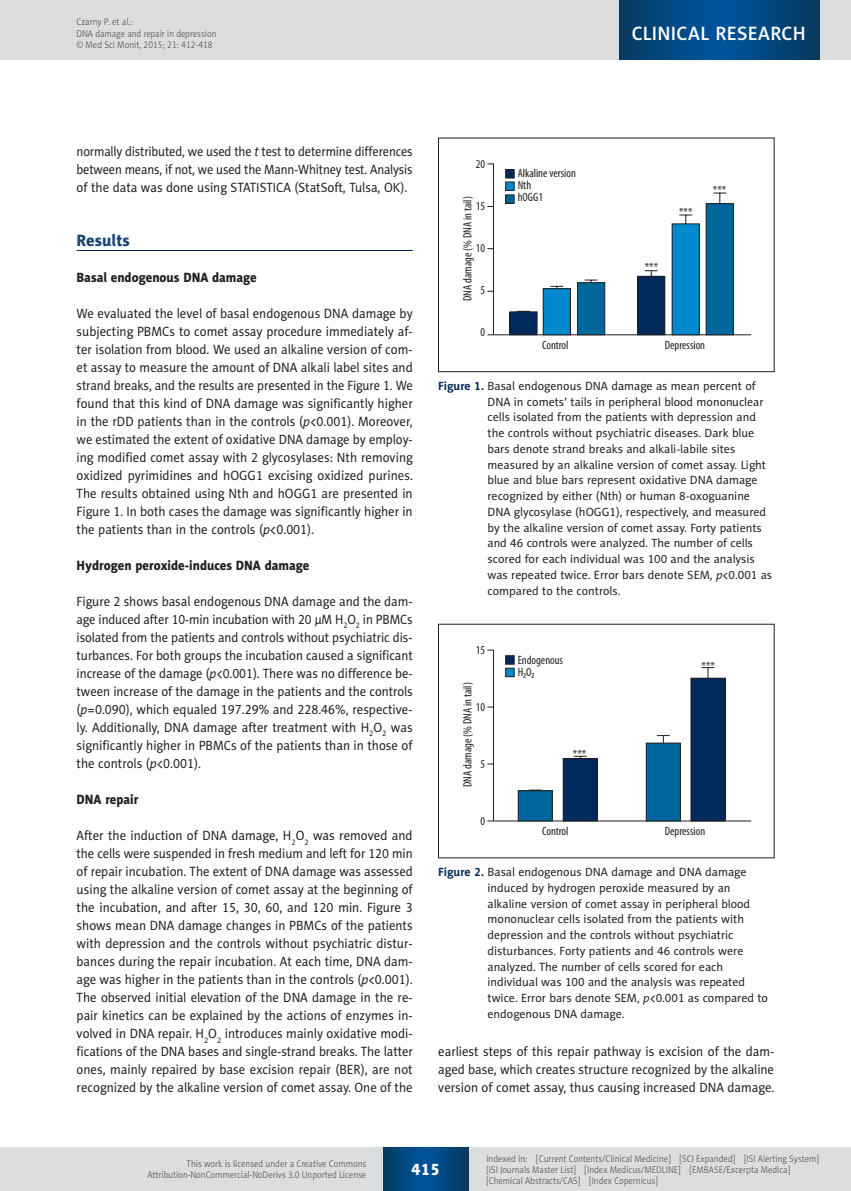
<style>
.page{position:relative;width:851px;height:1191px;background:#fff}
.page>*{position:absolute;margin:0;border:0;box-sizing:border-box;transform-origin:0 0}
.t1{font:19.5px "Naomi Sans EFN Medium";letter-spacing:.015em;color:#fff}
.MSM_Headline_1{font:16.5px "Naomi Sans EFN Heavy";color:#1a4574}
.t2{font:16.5px "Naomi Sans EFN Heavy";color:#fff}
.MSM_Body{font:13.5px/18px "Naomi Sans EFN";color:#231f20;text-align:justify;scale:.95 1}
.MSM_Body-2{font:13.5px/18px "Naomi Sans EFN";color:#231f20;text-align:justify;scale:.92 1}
.MSM_Headline_2{font:13.5px "Naomi Sans EFN Heavy";color:#231f20;scale:.95 1}
.MSM_Rycina_tytul{font:12px/15.8px "Naomi Sans EFN";color:#231f20}
.t3{font:condensed 12px/12px "Myriad Pro";color:#231f20}
.t4{font:9.75px/11.2px "Naomi Sans EFN Light";color:#57585a;scale:.9 1}
.s1{font-style:italic}
.s2{font-weight:700;color:#00295c}
</style>
<div class="page">
<hr style="left:77px;top:250px;width:335px;height:1px;background:#00295c">
<hr style="left:493px;top:164px;width:1px;height:170px;background:#231f20">
<hr style="left:487px;top:334px;width:264px;height:1px;background:#231f20">
<div style="left:577px;top:282px;width:28px;height:53px;background:#00679d;border:1px solid #231f20"></div>
<div style="left:505px;top:169px;width:9px;height:9px;background:#00295c;border:1px solid #231f20"></div>
<div style="left:505px;top:182px;width:9px;height:9px;background:#0089cf;border:1px solid #231f20"></div>
<svg style="left:505px;top:194px;width:93px;height:141px"></svg>
<svg style="left:636px;top:270px;width:29px;height:65px;background:#1f3f68"></svg>
<svg style="left:671px;top:192px;width:63px;height:143px"></svg>
<div style="left:438px;top:138px;width:336px;height:234px;border:1px solid #231f20"></div>
<hr style="left:493px;top:650px;width:1px;height:170px;background:#231f20">
<hr style="left:487px;top:820px;width:264px;height:1px;background:#231f20">
<div style="left:505px;top:655px;width:9px;height:9px;background:#00295c;border:1px solid #231f20"></div>
<div style="left:505px;top:668px;width:9px;height:9px;background:#0089cf;border:1px solid #231f20"></div>
<svg style="left:562px;top:667px;width:163px;height:154px"></svg>
<svg style="left:517px;top:789px;width:36px;height:32px"></svg>
<div style="left:0;top:1148px;width:850px;height:43px;background:#dcdddf"></div>
<svg style="left:383px;top:1147px;width:85px;height:43px;background:#02477e"></svg>
<div style="left:0;top:0;width:850px;height:60px;background:#dcdddf"></div>
<svg style="left:619px;top:0;width:200px;height:60px;background:#02477e"></svg>
<p class="t4" style="left:77px;top:16px;width:157px">Czarny P. et al.:<br>DNA damage and repair in depression © Med Sci Monit, 2015; 21: 412-418</p>
<h1 class="t1" style="left:631px;top:22px;width:175px">CLINICAL RESEARCH</h1>
<p class="MSM_Body-2" style="left:77px;top:142px;width:367px">normally distributed, we used the <span class="s1">t</span> test to determine differences between means, if not, we used the Mann-Whitney test. Analysis of the data was done using STATISTICA (StatSoft, Tulsa, OK).</p>
<p class="MSM_Headline_1" style="left:77px;top:230px;width:55px">Results</p>
<p class="MSM_Headline_2" style="left:77px;top:269px;width:191px">Basal endogenous DNA damage</p>
<p class="MSM_Body" style="left:77px;top:304px;width:355px">We evaluated the level of basal endogenous DNA damage by subjecting PBMCs to comet assay procedure immediately af&shy;ter isolation from blood. We used an alkaline version of com&shy;et assay to measure the amount of DNA alkali label sites and strand breaks, and the results are presented in the Figure 1. We found that this kind of DNA damage was significantly higher in the rDD patients than in the controls (<span class="s1">p</span>&lt;0.001). Moreover, we estimated the extent of oxidative DNA damage by employ&shy;ing modified comet assay with 2 glycosylases: Nth removing oxidized pyrimidines and hOGG1 excising oxidized purines.<br>The results obtained using Nth and hOGG1 are presented in Figure 1. In both cases the damage was significantly higher in the patients than in the controls (<span class="s1">p</span>&lt;0.001).</p>
<p class="MSM_Headline_2" style="left:77px;top:557px;width:246px">Hydrogen peroxide-induces DNA damage</p>
<p class="MSM_Body" style="left:77px;top:592px;width:355px">Figure 2 shows basal endogenous DNA damage and the dam&shy;age induced after 10-min incubation with 20 µM H<sub>2</sub>O<sub>2</sub> in PBMCs isolated from the patients and controls without psychiatric dis&shy;turbances. For both groups the incubation caused a significant increase of the damage (<span class="s1">p</span>&lt;0.001). There was no difference be&shy;tween increase of the damage in the patients and the controls (<span class="s1">p</span>=0.090), which equaled 197.29% and 228.46%, respective&shy;ly. Additionally, DNA damage after treatment with H<sub>2</sub>O<sub>2</sub> was significantly higher in PBMCs of the patients than in those of the controls (<span class="s1">p</span>&lt;0.001).</p>
<p class="MSM_Headline_2" style="left:77px;top:791px;width:66px">DNA repair</p>
<p class="MSM_Body" style="left:77px;top:826px;width:355px">After the induction of DNA damage, H<sub>2</sub>O<sub>2</sub> was removed and the cells were suspended in fresh medium and left for 120 min of repair incubation. The extent of DNA damage was assessed using the alkaline version of comet assay at the beginning of the incubation, and after 15, 30, 60, and 120 min. Figure 3 shows mean DNA damage changes in PBMCs of the patients with depression and the controls without psychiatric distur&shy;bances during the repair incubation. At each time, DNA dam&shy;age was higher in the patients than in the controls (<span class="s1">p</span>&lt;0.001).<br>The observed initial elevation of the DNA damage in the re&shy;pair kinetics can be explained by the actions of enzymes in&shy;volved in DNA repair. H<sub>2</sub>O<sub>2</sub> introduces mainly oxidative modi&shy;fications of the DNA bases and single-strand breaks. The latter ones, mainly repaired by base excision repair (BER), are not recognized by the alkaline version of comet assay. One of the</p>
<p class="t3" style="left:476px;top:158px;width:11px">20</p>
<p class="t3" style="left:476px;top:200px;width:11px">15</p>
<p class="t3" style="left:476px;top:242px;width:11px">10</p>
<p class="t3" style="left:480px;top:284px;width:6px">5</p>
<p class="t3" style="left:480px;top:326px;width:6px">0</p>
<p class="t3" style="left:462px;top:301px;width:106px;rotate:-90deg">DNA damage (% DNA in tail)</p>
<p class="t3" style="left:517px;top:168px;width:60px">Alkaline version<br>Nth<br>hOGG1</p>
<p class="t3" style="left:644px;top:261px;width:15px">***</p>
<p class="t3" style="left:679px;top:206px;width:15px">***</p>
<p class="t3" style="left:712px;top:184px;width:15px">***</p>
<p class="t3" style="left:542px;top:339px;width:28px">Control</p>
<p class="t3" style="left:664px;top:339px;width:42px">Depression</p>
<p class="MSM_Rycina_tytul" style="left:487px;top:378px;width:286px;text-indent:-49px"><span class="s2">Figure 1.</span> Basal endogenous DNA damage as mean percent of DNA in comets’ tails in peripheral blood mononuclear cells isolated from the patients with depression and the controls without psychiatric diseases. Dark blue bars denote strand breaks and alkali-labile sites measured by an alkaline version of comet assay. Light blue and blue bars represent oxidative DNA damage recognized by either (Nth) or human 8-oxoguanine DNA glycosylase (hOGG1), respectively, and measured by the alkaline version of comet assay. Forty patients and 46 controls were analyzed. The number of cells scored for each individual was 100 and the analysis was repeated twice. Error bars denote SEM, <span class="s1">p</span>&lt;0.001 as compared to the controls.</p>
<p class="t3" style="left:476px;top:644px;width:11px">15</p>
<p class="t3" style="left:462px;top:787px;width:106px;rotate:-90deg">DNA damage (% DNA in tail)</p>
<p class="t3" style="left:476px;top:701px;width:11px">10</p>
<p class="t3" style="left:480px;top:758px;width:6px">5</p>
<p class="t3" style="left:480px;top:815px;width:6px">0</p>
<p class="t3" style="left:517px;top:654px;width:47px">Endogenous<br>H₂O₂</p>
<p class="t3" style="left:573px;top:748px;width:15px">***</p>
<p class="t3" style="left:701px;top:660px;width:15px">***</p>
<p class="t3" style="left:542px;top:825px;width:28px">Control</p>
<p class="t3" style="left:664px;top:825px;width:42px">Depression</p>
<p class="MSM_Rycina_tytul" style="left:487px;top:864px;width:282px;text-indent:-49px"><span class="s2">Figure 2.</span> Basal endogenous DNA damage and DNA damage induced by hydrogen peroxide measured by an alkaline version of comet assay in peripheral blood mononuclear cells isolated from the patients with depression and the controls without psychiatric disturbances. Forty patients and 46 controls were analyzed. The number of cells scored for each individual was 100 and the analysis was repeated twice. Error bars denote SEM, <span class="s1">p</span>&lt;0.001 as compared to endogenous DNA damage.</p>
<p class="MSM_Body" style="left:438px;top:1042px;width:355px">earliest steps of this repair pathway is excision of the dam&shy;aged base, which creates structure recognized by the alkaline version of comet assay, thus causing increased DNA damage.</p>
<p class="t4" style="left:147px;top:1158px;width:245px;text-align:right">This work is licensed under a Creative Commons<br>Attribution-NonCommercial-NoDerivs 3.0 Unported License</p>
<p class="t2" style="left:411px;top:1159px;width:30px">415</p>
<p class="t4" style="left:486px;top:1152px;width:371px">Indexed in: [Current Contents/Clinical Medicine] [SCI Expanded] [ISI Alerting System] [ISI Journals Master List] [Index Medicus/MEDLINE] [EMBASE/Excerpta Medica] [Chemical Abstracts/CAS] [Index Copernicus]</p>
</div>
